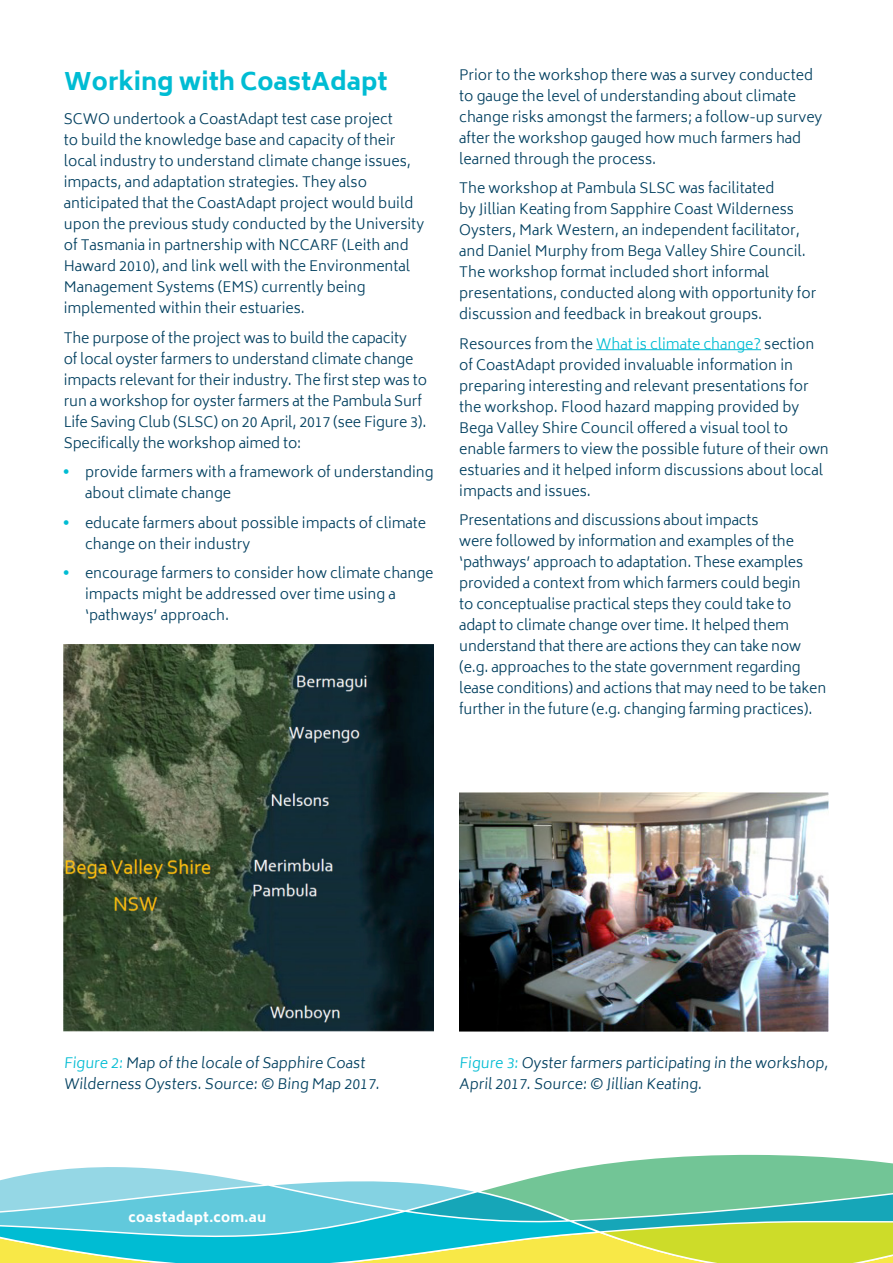
<style>
.page{position:relative;width:893px;height:1263px;background:#fff}
.page>*{position:absolute;margin:0;border:0;box-sizing:border-box;transform-origin:0 0}
.t1{font:800 24px "Biryani";color:#00bcd3}
.t2{font:300 14.25px/21px "Biryani";color:#003f5f}
.t3{font:800 13.5px "Biryani";letter-spacing:.02em;color:#fff}
.s1{font-weight:800;color:#00bcd3}
.s2{color:#00bcd3}
</style>
<div class="page">
<svg style="left:0;top:1154px;width:893px;height:109px"></svg>
<hr style="left:596px;top:349px;width:165px;height:1px;background:#00bcd3">
<img style="left:64px;top:644px;width:370px;height:387px">
<img style="left:459px;top:792px;width:370px;height:239px">
<h1 class="t1" style="left:64px;top:68px;width:325px">Working with CoastAdapt</h1>
<p class="t2" style="left:64px;top:109px;width:362px">SCWO undertook a CoastAdapt test case project<br>to build the knowledge base and capacity of their local industry to understand climate change issues, impacts, and adaptation strategies. They also anticipated that the CoastAdapt project would build upon the previous study conducted by the University of Tasmania in partnership with NCCARF (Leith and Haward 2010), and link well with the Environmental Management Systems (EMS) currently being implemented within their estuaries.</p>
<p class="t2" style="left:64px;top:327px;width:365px">The purpose of the project was to build the capacity<br>of local oyster farmers to understand climate change impacts relevant for their industry. The first step was to run a workshop for oyster farmers at the Pambula Surf Life Saving Club (SLSC) on 20 April, 2017 (see Figure 3).<br>Specifically the workshop aimed to:</p>
<p class="t2" style="left:85px;top:462px;width:350px;text-indent:-21px"><span class="s1">•</span> provide farmers with a framework of understanding about climate change</p>
<p class="t2" style="left:85px;top:512px;width:343px;text-indent:-21px"><span class="s1">•</span> educate farmers about possible impacts of climate change on their industry</p>
<p class="t2" style="left:85px;top:563px;width:350px;text-indent:-21px"><span class="s1">•</span> encourage farmers to consider how climate change impacts might be addressed over time using a ‘pathways’ approach.</p>
<p class="t2" style="left:459px;top:64px;width:365px">Prior to the workshop there was a survey conducted to gauge the level of understanding about climate change risks amongst the farmers; a follow-up survey after the workshop gauged how much farmers had learned through the process.</p>
<p class="t2" style="left:459px;top:178px;width:358px">The workshop at Pambula SLSC was facilitated<br>by Jillian Keating from Sapphire Coast Wilderness Oysters, Mark Western, an independent facilitator, and Daniel Murphy from Bega Valley Shire Council.<br>The workshop format included short informal presentations, conducted along with opportunity for discussion and feedback in breakout groups.</p>
<p class="t2" style="left:459px;top:333px;width:371px">Resources from the <span class="s2">What is climate change?</span> section of CoastAdapt provided invaluable information in preparing interesting and relevant presentations for the workshop. Flood hazard mapping provided by Bega Valley Shire Council offered a visual tool to enable farmers to view the possible future of their own estuaries and it helped inform discussions about local impacts and issues.</p>
<p class="t2" style="left:459px;top:510px;width:368px">Presentations and discussions about impacts<br>were followed by information and examples of the ‘pathways’ approach to adaptation. These examples provided a context from which farmers could begin<br>to conceptualise practical steps they could take to adapt to climate change over time. It helped them understand that there are actions they can take now (e.g. approaches to the state government regarding lease conditions) and actions that may need to be taken further in the future (e.g. changing farming practices).</p>
<p class="t2" style="left:64px;top:1052px;width:319px"><span class="s2">Figure 2:</span> Map of the locale of Sapphire Coast<br>Wilderness Oysters. Source: © Bing Map 2017.</p>
<p class="t2" style="left:459px;top:1052px;width:373px"><span class="s2">Figure 3:</span> Oyster farmers participating in the workshop,<br>April 2017. Source: © Jillian Keating.</p>
<p class="t3" style="left:129px;top:1209px;width:139px">coastadapt.com.au</p>
</div>
